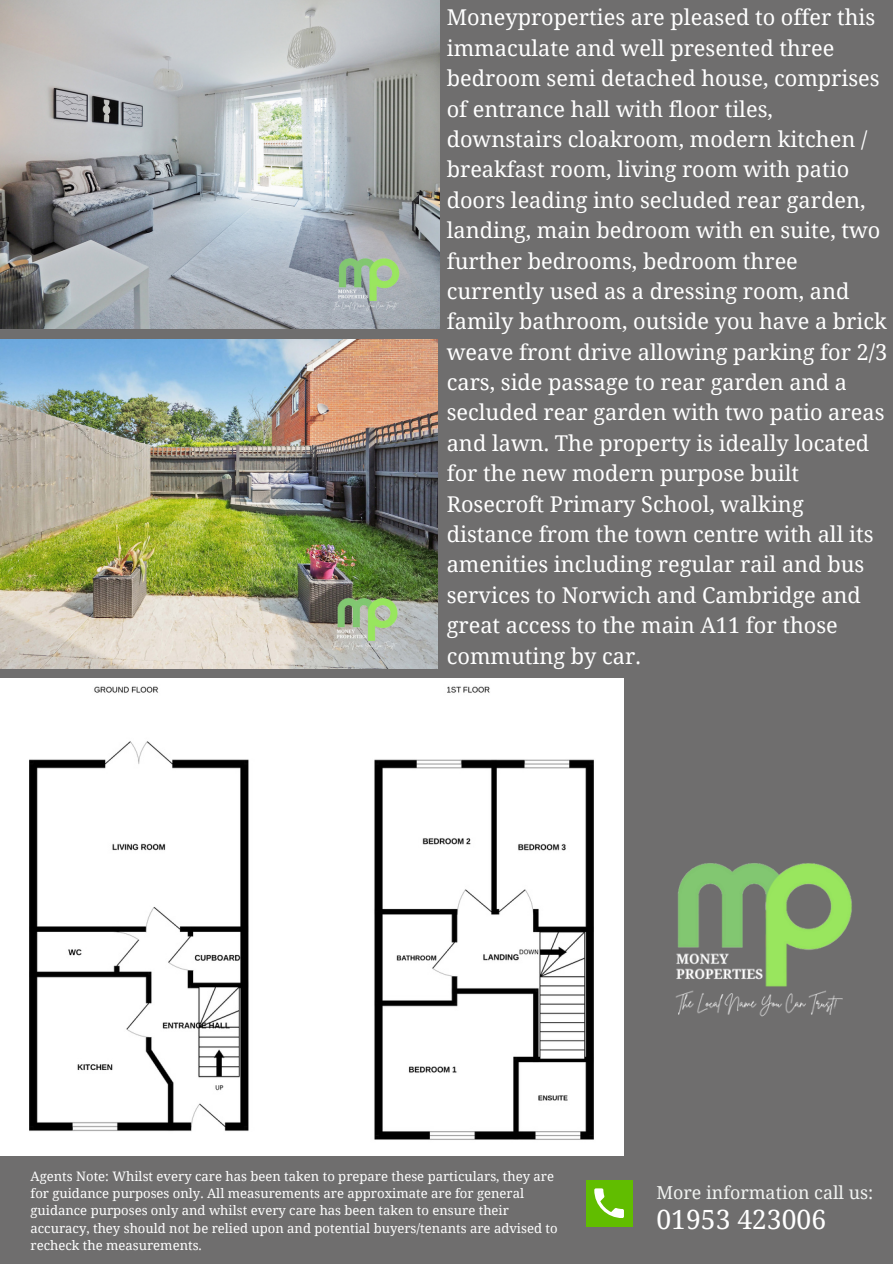
<style>
.page{position:relative;width:893px;height:1264px;background:#fff}
.page>*{position:absolute;margin:0;border:0;box-sizing:border-box;transform-origin:0 0}
.t1{font:26.4px "Noto Serif";color:#fff}
.t2{font:21.75px/30.3px "Noto Serif";color:#fff}
.t3{font:17.85px "Noto Serif";color:#f1f3f1}
.t4{font:13.05px/17.4px "Noto Serif";color:#fff}
</style>
<div class="page">
<div style="left:0;top:0;width:892px;height:1263px;background:#6f6e6e"></div>
<div style="left:585px;top:1179px;width:47px;height:47px;background:#61bd00"></div>
<svg style="left:594px;top:1188px;width:29px;height:29px"></svg>
<img style="left:0;top:0;width:439px;height:328px">
<img style="left:0;top:339px;width:438px;height:329px">
<img style="left:0;top:678px;width:623px;height:477px">
<img style="left:676px;top:863px;width:176px;height:154px">
<p class="t2" style="left:446px;top:2px;width:442px">Moneyproperties are pleased to offer this immaculate and well presented three bedroom semi detached house, comprises of entrance hall with floor tiles, downstairs cloakroom, modern kitchen / breakfast room, living room with patio doors leading into secluded rear garden, landing, main bedroom with en suite, two further bedrooms, bedroom three currently used as a dressing room, and family bathroom, outside you have a brick weave front drive allowing parking for 2/3 cars, side passage to rear garden and a secluded rear garden with two patio areas and lawn. The property is ideally located for the new modern purpose built Rosecroft Primary School, walking distance from the town centre with all its amenities including regular rail and bus services to Norwich and Cambridge and great access to the main A11 for those commuting by car.</p>
<p class="t4" style="left:30px;top:1166px;width:528px">Agents Note: Whilst every care has been taken to prepare these particulars, they are for guidance purposes only. All measurements are approximate are for general guidance purposes only and whilst every care has been taken to ensure their accuracy, they should not be relied upon and potential buyers/tenants are advised to recheck the measurements.</p>
<p class="t3" style="left:656px;top:1180px;width:218px">More information call us:</p>
<p class="t1" style="left:656px;top:1200px;width:171px">01953 423006</p>
</div>
